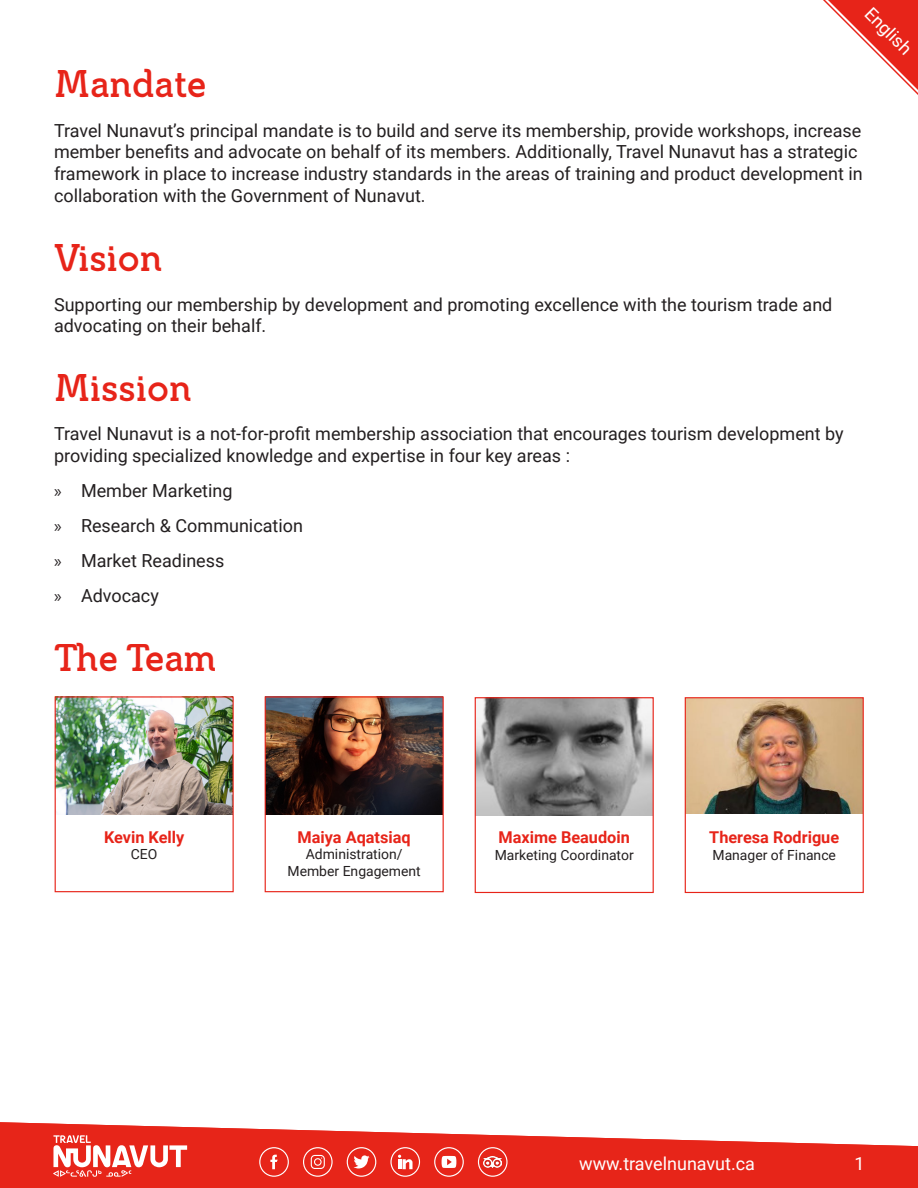
<style>
.page{position:relative;width:918px;height:1188px;background:#fff}
.page>*{position:absolute;margin:0;border:0;box-sizing:border-box;transform-origin:0 0}
.t1{font:700 37.5px "Caseta Slab";color:#e72419}
.t2{font:18px/21.6px "Roboto";color:#231f20}
.t3{font:18px "Roboto";color:#fff}
.t4{font:700 16.35px "Roboto";color:#e72419}
.t5{font:13.95px "Roboto";color:#231f20}
.s1{font-family:"Myriad Pro"}
</style>
<div class="page">
<svg style="left:823px;top:0;width:95px;height:95px"></svg>
<svg style="left:0;top:1122px;width:918px;height:66px;fill:#e72519"></svg>
<svg style="left:53px;top:1135px;width:134px;height:42px"></svg>
<div style="left:259px;top:1147px;width:30px;height:30px;border:1px solid #fff;border-radius:50%"></div>
<svg style="left:270px;top:1155px;width:8px;height:14px"></svg>
<div style="left:303px;top:1147px;width:30px;height:30px;border:1px solid #fff;border-radius:50%"></div>
<svg style="left:311px;top:1155px;width:14px;height:14px"></svg>
<div style="left:347px;top:1147px;width:29px;height:30px;border:1px solid #fff;border-radius:50%"></div>
<svg style="left:353px;top:1155px;width:17px;height:13px"></svg>
<div style="left:390px;top:1147px;width:30px;height:30px;border:1px solid #fff;border-radius:50%"></div>
<svg style="left:398px;top:1155px;width:15px;height:14px"></svg>
<div style="left:434px;top:1147px;width:30px;height:30px;border:1px solid #fff;border-radius:50%"></div>
<svg style="left:442px;top:1156px;width:14px;height:12px"></svg>
<div style="left:478px;top:1147px;width:30px;height:30px;border:1px solid #fff;border-radius:50%"></div>
<img style="left:57px;top:698px;width:175px;height:117px">
<div style="left:55px;top:696px;width:179px;height:196px;border:1px solid #e72419"></div>
<img style="left:267px;top:698px;width:175px;height:117px">
<div style="left:265px;top:696px;width:179px;height:196px;border:1px solid #e72419"></div>
<img style="left:477px;top:699px;width:175px;height:116px">
<div style="left:475px;top:697px;width:179px;height:196px;border:1px solid #e72419"></div>
<img style="left:687px;top:699px;width:175px;height:115px">
<div style="left:685px;top:697px;width:179px;height:196px;border:1px solid #e72419"></div>
<p class="t3" style="left:877px;top:1px;width:60px;rotate:45deg">English</p>
<p class="t1" style="left:54px;top:63px;width:154px">Mandate</p>
<p class="t2" style="left:54px;top:119px;width:810px">Travel Nunavut’s principal mandate is to build and serve its membership, provide workshops, increase member benefits and advocate on behalf of its members. Additionally, Travel Nunavut has a strategic framework in place to increase industry standards in the areas of training and product development in collaboration with the Government of Nunavut.</p>
<p class="t1" style="left:54px;top:237px;width:110px">Vision</p>
<p class="t2" style="left:54px;top:293px;width:780px">Supporting our membership by development and promoting excellence with the tourism trade and advocating on their behalf.</p>
<p class="t1" style="left:54px;top:366px;width:139px">Mission</p>
<p class="t2" style="left:54px;top:423px;width:791px">Travel Nunavut is a not-for-profit membership association that encourages tourism development by providing specialized knowledge and expertise in four key areas :</p>
<p class="t2" style="left:54px;top:479px;width:180px"><span class="s1">»</span> Member Marketing</p>
<p class="t2" style="left:54px;top:514px;width:251px"><span class="s1">»</span> Research &amp; Communication</p>
<p class="t2" style="left:54px;top:549px;width:172px"><span class="s1">»</span> Market Readiness</p>
<p class="t2" style="left:54px;top:585px;width:106px"><span class="s1">»</span> Advocacy</p>
<p class="t1" style="left:54px;top:636px;width:163px">The Team</p>
<p class="t4" style="left:104px;top:825px;width:82px">Kevin Kelly</p>
<p class="t5" style="left:131px;top:845px;width:28px">CEO</p>
<p class="t4" style="left:298px;top:825px;width:115px">Maiya Aqatsiaq</p>
<p class="t5" style="left:306px;top:845px;width:98px">Administration/</p>
<p class="t5" style="left:288px;top:861px;width:135px">Member Engagement</p>
<p class="t4" style="left:499px;top:826px;width:133px">Maxime Beaudoin</p>
<p class="t5" style="left:495px;top:845px;width:141px">Marketing Coordinator</p>
<p class="t4" style="left:709px;top:826px;width:131px">Theresa Rodrigue</p>
<p class="t5" style="left:712px;top:845px;width:125px">Manager of Finance</p>
<p class="t3" style="left:579px;top:1151px;width:177px">www.travelnunavut.ca</p>
<p class="t3" style="left:854px;top:1151px;width:12px">1</p>
</div>
